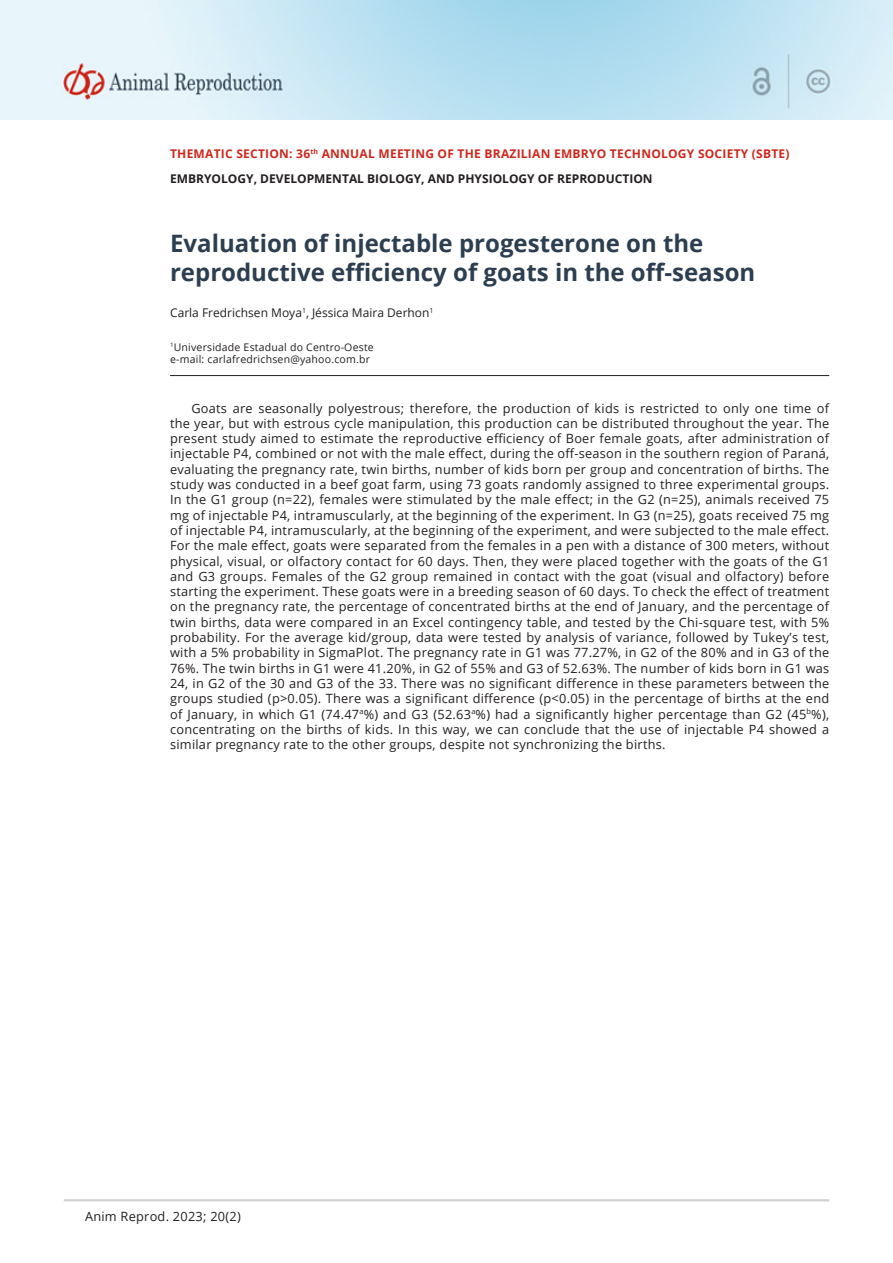
<style>
.page{position:relative;width:893px;height:1263px;background:#fff}
.page>*{position:absolute;margin:0;border:0;box-sizing:border-box;transform-origin:0 0}
.ArticleTitle{font:700 24px/28.8px "Open Sans";color:#2d3e50}
.Abstract{font:12.75px/15.3px "Open Sans";letter-spacing:.02em;color:#231f20;text-align:justify}
.t1{font:700 12px/24.6px "Open Sans";letter-spacing:.02em;color:#cd281d}
.Authors{font:12px "Open Sans";color:#231f20}
.Correspondence{font:10.5px "Open Sans";letter-spacing:.02em;color:#231f20}
.Affiliations{font:10.5px "Open Sans";letter-spacing:.02em;color:#231f20}
.s1{color:#231f20}
</style>
<div class="page">
<img style="left:1px;top:1px;width:892px;height:118px">
<hr style="left:64px;top:1199px;width:765px;height:2px;background:#d1d3d4">
<hr style="left:170px;top:375px;width:659px;height:1px;background:#231f20">
<p class="t1" style="left:170px;top:141px;width:621px">THEMATIC SECTION: 36<sup>th</sup> ANNUAL MEETING OF THE BRAZILIAN EMBRYO TECHNOLOGY SOCIETY (SBTE)<br><span class="s1">EMBRYOLOGY, DEVELOPMENTAL BIOLOGY, AND PHYSIOLOGY OF REPRODUCTION</span></p>
<p class="ArticleTitle" style="left:170px;top:229px;width:587px">Evaluation of injectable progesterone on the reproductive efficiency of goats in the off-season</p>
<p class="Authors" style="left:170px;top:304px;width:265px">Carla Fredrichsen Moya<sup>1</sup>, Jéssica Maira Derhon<sup>1</sup></p>
<p class="Affiliations" style="left:170px;top:340px;width:205px"><sup>1</sup>Universidade Estadual do Centro-Oeste</p>
<p class="Correspondence" style="left:170px;top:352px;width:201px">e-mail: carlafredrichsen@yahoo.com.br</p>
<p class="Abstract" style="left:170px;top:400px;width:661px;text-indent:21px">Goats are seasonally polyestrous; therefore, the production of kids is restricted to only one time of the year, but with estrous cycle manipulation, this production can be distributed throughout the year. The present study aimed to estimate the reproductive efficiency of Boer female goats, after administration of injectable P4, combined or not with the male effect, during the off-season in the southern region of Paraná, evaluating the pregnancy rate, twin births, number of kids born per group and concentration of births. The study was conducted in a beef goat farm, using 73 goats randomly assigned to three experimental groups.<br>In the G1 group (n=22), females were stimulated by the male effect; in the G2 (n=25), animals received 75 mg of injectable P4, intramuscularly, at the beginning of the experiment. In G3 (n=25), goats received 75 mg of injectable P4, intramuscularly, at the beginning of the experiment, and were subjected to the male effect.<br>For the male effect, goats were separated from the females in a pen with a distance of 300 meters, without physical, visual, or olfactory contact for 60 days. Then, they were placed together with the goats of the G1 and G3 groups. Females of the G2 group remained in contact with the goat (visual and olfactory) before starting the experiment. These goats were in a breeding season of 60 days. To check the effect of treatment on the pregnancy rate, the percentage of concentrated births at the end of January, and the percentage of twin births, data were compared in an Excel contingency table, and tested by the Chi-square test, with 5% probability. For the average kid/group, data were tested by analysis of variance, followed by Tukey’s test, with a 5% probability in SigmaPlot. The pregnancy rate in G1 was 77.27%, in G2 of the 80% and in G3 of the 76%. The twin births in G1 were 41.20%, in G2 of 55% and G3 of 52.63%. The number of kids born in G1 was 24, in G2 of the 30 and G3 of the 33. There was no significant difference in these parameters between the groups studied (p&gt;0.05). There was a significant difference (p&lt;0.05) in the percentage of births at the end of January, in which G1 (74.47<sup>a</sup>%) and G3 (52.63<sup>a</sup>%) had a significantly higher percentage than G2 (45<sup>b</sup>%), concentrating on the births of kids. In this way, we can conclude that the use of injectable P4 showed a similar pregnancy rate to the other groups, despite not synchronizing the births.</p>
<p class="Abstract" style="left:85px;top:1208px;width:157px">Anim Reprod. 2023; 20(2)</p>
</div>
